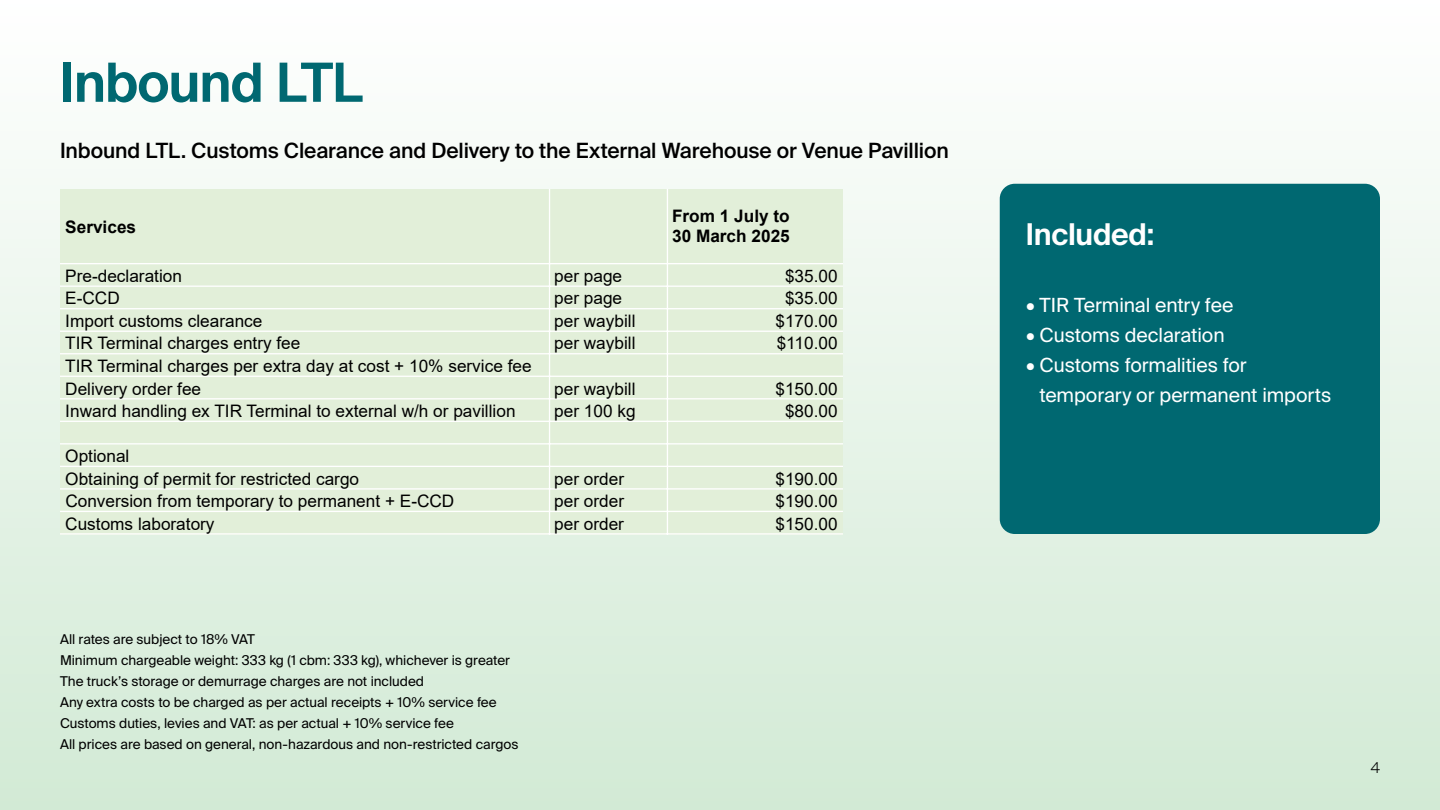
<style>
.page{position:relative;width:1440px;height:810px;background:#fff}
.page>*{position:absolute;margin:0;border:0;box-sizing:border-box;transform-origin:0 0}
.t1{font:600 54px "Suisse Intl";letter-spacing:-.015em;color:#006871}
.t2{font:600 30px "Suisse Intl";letter-spacing:-.01em;color:#fff}
.t3{font:500 21px "Suisse Intl";letter-spacing:-.005em;color:#000}
.t4{font:19.5px/30px "Suisse Intl";letter-spacing:-.005em;color:#fff}
.t5{font:17.25px/22.5px "Arial";color:#000}
.t6{font:700 17.25px/19.8px "Arial";color:#000}
.t7{font:300 15px "Suisse Intl";color:#000}
.t8{font:13.5px/21px "Suisse Intl";color:#000}
</style>
<div class="page">
<div style="left:0;top:0;width:1440px;height:810px;background:linear-gradient(to bottom,#fff,#d2ead5)"></div>
<div style="left:1000px;top:184px;width:380px;height:350px;background:#006871;border-radius:15px"></div>
<div style="left:60px;top:189px;width:783px;height:346px;background:#e2efd9"></div>
<hr style="left:549px;top:189px;width:1px;height:346px;background:#fff">
<hr style="left:667px;top:189px;width:1px;height:346px;background:#fff">
<hr style="left:60px;top:263px;width:783px;height:1px;background:#fff">
<hr style="left:60px;top:286px;width:783px;height:1px;background:#fff">
<hr style="left:60px;top:308px;width:783px;height:1px;background:#fff">
<hr style="left:60px;top:331px;width:783px;height:1px;background:#fff">
<hr style="left:60px;top:353px;width:783px;height:1px;background:#fff">
<hr style="left:60px;top:376px;width:783px;height:1px;background:#fff">
<hr style="left:60px;top:398px;width:783px;height:1px;background:#fff">
<hr style="left:60px;top:421px;width:783px;height:1px;background:#fff">
<hr style="left:60px;top:443px;width:783px;height:2px;background:#fff">
<hr style="left:60px;top:466px;width:783px;height:1px;background:#fff">
<hr style="left:60px;top:488px;width:783px;height:2px;background:#fff">
<hr style="left:60px;top:511px;width:783px;height:1px;background:#fff">
<hr style="left:60px;top:533px;width:783px;height:2px;background:#fff">
<h1 class="t1" style="left:60px;top:52px;width:304px">Inbound LTL</h1>
<p class="t3" style="left:60px;top:138px;width:890px">Inbound LTL. Customs Clearance and Delivery to the External Warehouse or Venue Pavillion</p>
<p class="t6" style="left:65px;top:217px;width:72px">Services</p>
<p class="t6" style="left:672px;top:207px;width:119px">From 1 July to<br>30 March 2025</p>
<p class="t5" style="left:65px;top:264px;width:118px">Pre-declaration</p>
<p class="t5" style="left:554px;top:264px;width:69px">per page</p>
<p class="t5" style="left:785px;top:264px;width:54px">$35.00</p>
<p class="t5" style="left:65px;top:287px;width:56px">E-CCD</p>
<p class="t5" style="left:554px;top:287px;width:69px">per page</p>
<p class="t5" style="left:785px;top:287px;width:54px">$35.00</p>
<p class="t5" style="left:65px;top:310px;width:199px">Import customs clearance</p>
<p class="t5" style="left:554px;top:310px;width:83px">per waybill</p>
<p class="t5" style="left:775px;top:310px;width:64px">$170.00</p>
<p class="t5" style="left:65px;top:332px;width:237px">TIR Terminal charges entry fee</p>
<p class="t5" style="left:554px;top:332px;width:83px">per waybill</p>
<p class="t5" style="left:777px;top:332px;width:62px">$110.00</p>
<p class="t5" style="left:65px;top:355px;width:468px">TIR Terminal charges per extra day at cost + 10% service fee<br>Delivery order fee</p>
<p class="t5" style="left:554px;top:377px;width:83px">per waybill</p>
<p class="t5" style="left:775px;top:377px;width:64px">$150.00</p>
<p class="t5" style="left:65px;top:400px;width:452px">Inward handling ex TIR Terminal to external w/h or pavillion</p>
<p class="t5" style="left:554px;top:400px;width:83px">per 100 kg</p>
<p class="t5" style="left:785px;top:400px;width:54px">$80.00</p>
<p class="t5" style="left:65px;top:445px;width:295px">Optional<br>Obtaining of permit for restricted cargo</p>
<p class="t5" style="left:554px;top:467px;width:71px">per order</p>
<p class="t5" style="left:775px;top:467px;width:64px">$190.00</p>
<p class="t5" style="left:65px;top:490px;width:391px">Conversion from temporary to permanent + E-CCD</p>
<p class="t5" style="left:554px;top:490px;width:71px">per order</p>
<p class="t5" style="left:776px;top:490px;width:64px">$190.00</p>
<p class="t5" style="left:65px;top:512px;width:151px">Customs laboratory</p>
<p class="t5" style="left:554px;top:512px;width:71px">per order</p>
<p class="t5" style="left:775px;top:512px;width:64px">$150.00</p>
<p class="t8" style="left:60px;top:628px;width:460px">All rates are subject to 18% VAT<br>Minimum chargeable weight: 333 kg (1 cbm: 333 kg), whichever is greater The truck’s storage or demurrage charges are not included<br>Any extra costs to be charged as per actual receipts + 10% service fee Customs duties, levies and VAT: as per actual + 10% service fee<br>All prices are based on general, non-hazardous and non-restricted cargos</p>
<h2 class="t2" style="left:1026px;top:217px;width:130px">Included:</h2>
<p class="t4" style="left:1026px;top:290px;width:209px">• TIR Terminal entry fee</p>
<p class="t4" style="left:1026px;top:320px;width:200px">• Customs declaration</p>
<p class="t4" style="left:1039px;top:350px;width:293px;text-indent:-13px">• Customs formalities for temporary or permanent imports</p>
<p class="t7" style="left:1371px;top:759px;width:11px">4</p>
</div>
